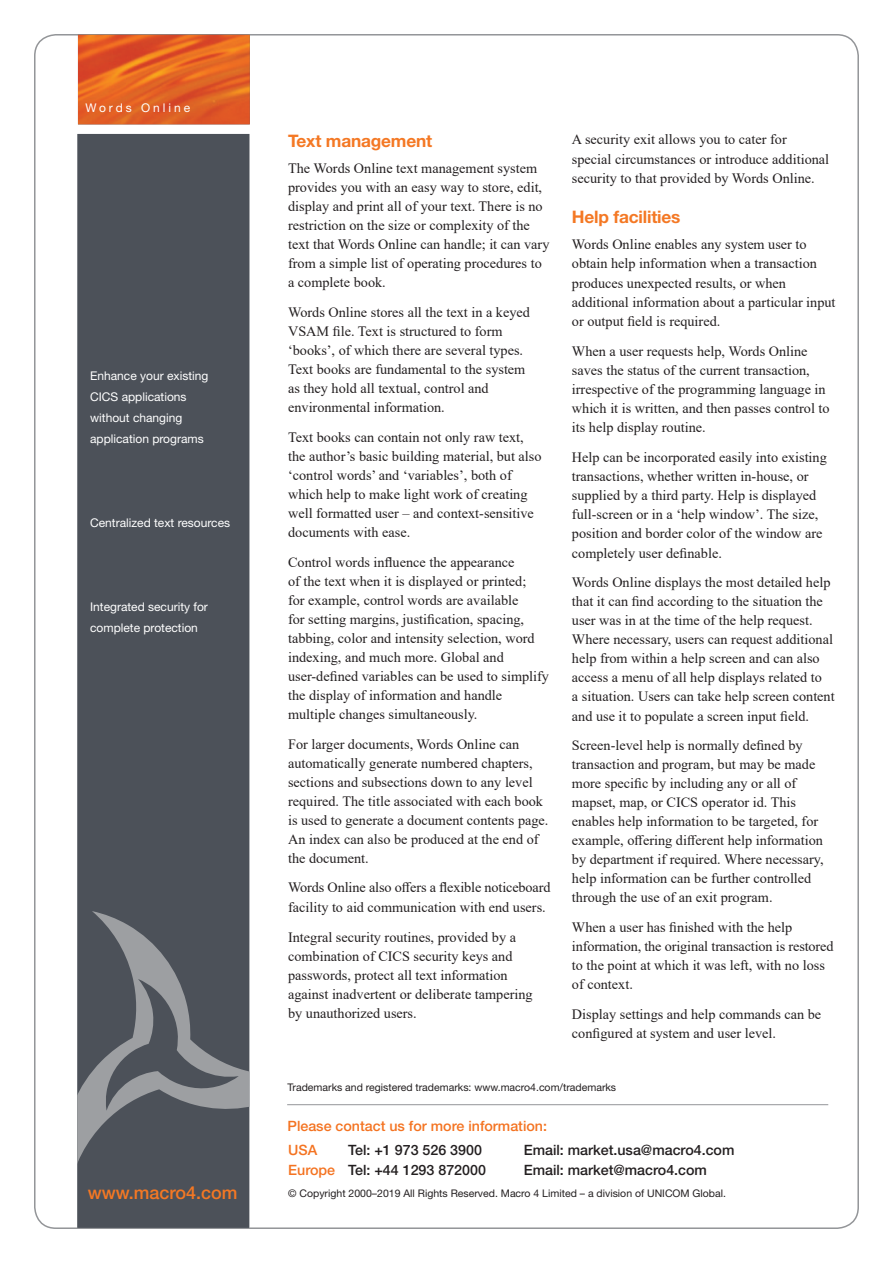
<style>
.page{position:relative;width:893px;height:1263px;background:#fff}
.page>*{position:absolute;margin:0;border:0;box-sizing:border-box;transform-origin:0 0}
.t1{font:500 18px "Helvetica Neue LT Std";color:#f47824}
.t2{font:700 17.25px "Helvetica Neue LT Std";letter-spacing:-.01em;color:#f47824}
.t3{font:14.25px/19px "Times New Roman";color:#231f20}
.t4{font:500 14.25px "Helvetica Neue LT Std";color:#231f20}
.t5{font:500 14.25px "Helvetica Neue LT Std";color:#f47321}
.t6{font:12px/21px "Helvetica Neue LT Std";color:#fff}
.t7{font:12px "Helvetica Neue LT Std";letter-spacing:.25em;color:#fff}
.t8{font:10.5px "Helvetica Neue LT Std";color:#231f20}
.s1{color:#f47321}
</style>
<div class="page">
<div style="left:77px;top:134px;width:172px;height:1094px;background:#4c5159"></div>
<svg style="left:77px;top:911px;width:172px;height:279px"></svg>
<svg style="left:106px;top:979px;width:133px;height:132px"></svg>
<hr style="left:287px;top:1104px;width:541px;height:1px;background:#939598">
<img style="left:78px;top:35px;width:172px;height:89px">
<p class="t7" style="left:86px;top:100px;width:106px">Words Online</p>
<p class="t6" style="left:90px;top:365px;width:120px">Enhance your existing<br>CICS applications</p>
<p class="t6" style="left:90px;top:407px;width:115px">without changing application programs</p>
<p class="t6" style="left:90px;top:512px;width:141px">Centralized text resources</p>
<p class="t6" style="left:90px;top:596px;width:119px">Integrated security for complete protection</p>
<p class="t1" style="left:88px;top:1182px;width:151px">www.macro4.com</p>
<p class="t2" style="left:288px;top:130px;width:146px">Text management</p>
<p class="t3" style="left:288px;top:158px;width:263px">The Words Online text management system provides you with an easy way to store, edit, display and print all of your text. There is no restriction on the size or complexity of the text that Words Online can handle; it can vary from a simple list of operating procedures to</p>
<p class="t3" style="left:288px;top:273px;width:99px">a complete book.</p>
<p class="t3" style="left:288px;top:302px;width:243px">Words Online stores all the text in a keyed VSAM file. Text is structured to form ‘books’, of which there are several types.<br>Text books are fundamental to the system as they hold all textual, control and environmental information.</p>
<p class="t3" style="left:288px;top:427px;width:237px">Text books can contain not only raw text,</p>
<p class="t3" style="left:288px;top:446px;width:255px">the author’s basic building material, but also</p>
<p class="t3" style="left:288px;top:465px;width:247px">‘control words’ and ‘variables’, both of which help to make light work of creating well formatted user – and context-sensitive documents with ease.</p>
<p class="t3" style="left:288px;top:552px;width:262px">Control words influence the appearance<br>of the text when it is displayed or printed;<br>for example, control words are available<br>for setting margins, justification, spacing, tabbing, color and intensity selection, word indexing, and much more. Global and user-defined variables can be used to simplify the display of information and handle multiple changes simultaneously.</p>
<p class="t3" style="left:288px;top:734px;width:262px">For larger documents, Words Online can automatically generate numbered chapters, sections and subsections down to any level required. The title associated with each book is used to generate a document contents page.<br>An index can also be produced at the end of the document.</p>
<p class="t3" style="left:288px;top:877px;width:264px;line-height:19.5px">Words Online also offers a flexible noticeboard facility to aid communication with end users.</p>
<p class="t3" style="left:288px;top:927px;width:246px">Integral security routines, provided by a combination of CICS security keys and passwords, protect all text information against inadvertent or deliberate tampering by unauthorized users.</p>
<p class="t3" style="left:572px;top:129px;width:259px;line-height:19.5px">A security exit allows you to cater for special circumstances or introduce additional security to that provided by Words Online.</p>
<p class="t2" style="left:572px;top:206px;width:110px">Help facilities</p>
<p class="t3" style="left:572px;top:235px;width:265px">Words Online enables any system user to obtain help information when a transaction produces unexpected results, or when additional information about a particular input or output field is required.</p>
<p class="t3" style="left:572px;top:341px;width:259px">When a user requests help, Words Online saves the status of the current transaction, irrespective of the programming language in which it is written, and then passes control to its help display routine.</p>
<p class="t3" style="left:572px;top:447px;width:256px">Help can be incorporated easily into existing transactions, whether written in-house, or supplied by a third party. Help is displayed full-screen or in a ‘help window’. The size, position and border color of the window are completely user definable.</p>
<p class="t3" style="left:572px;top:572px;width:263px">Words Online displays the most detailed help that it can find according to the situation the user was in at the time of the help request.<br>Where necessary, users can request additional help from within a help screen and can also access a menu of all help displays related to</p>
<p class="t3" style="left:572px;top:687px;width:264px">a situation. Users can take help screen content and use it to populate a screen input field.</p>
<p class="t3" style="left:572px;top:735px;width:253px">Screen-level help is normally defined by transaction and program, but may be made more specific by including any or all of mapset, map, or CICS operator id. This enables help information to be targeted, for example, offering different help information by department if required. Where necessary, help information can be further controlled through the use of an exit program.</p>
<p class="t3" style="left:572px;top:917px;width:263px">When a user has finished with the help information, the original transaction is restored to the point at which it was left, with no loss of context.</p>
<p class="t3" style="left:572px;top:1004px;width:251px">Display settings and help commands can be configured at system and user level.</p>
<p class="t8" style="left:287px;top:1081px;width:330px">Trademarks and registered trademarks: www.macro4.com/trademarks</p>
<p class="t5" style="left:287px;top:1117px;width:261px">Please contact us for more information:</p>
<p class="t5" style="left:288px;top:1141px;width:31px">USA</p>
<p class="t4" style="left:348px;top:1141px;width:135px">Tel: +1 973 526 3900</p>
<p class="t4" style="left:524px;top:1141px;width:212px">Email: market.usa@macro4.com</p>
<p class="t4" style="left:288px;top:1161px;width:199px"><span class="s1">Europe</span> Tel: +44 1293 872000</p>
<p class="t4" style="left:524px;top:1161px;width:185px">Email: market@macro4.com</p>
<p class="t8" style="left:288px;top:1187px;width:439px">© Copyright 2000–2019 All Rights Reserved. Macro 4 Limited – a division of UNICOM Global.</p>
</div>
